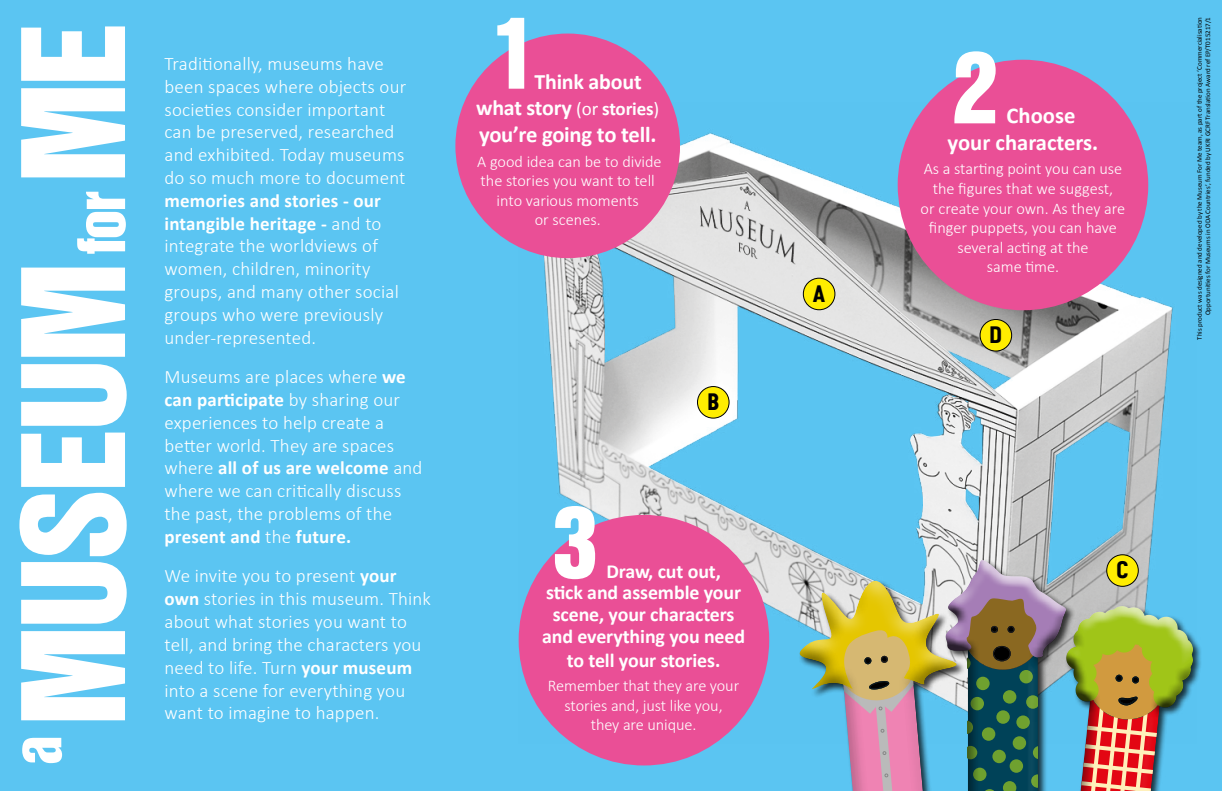
<style>
.page{position:relative;width:1222px;height:791px;background:#5bc5f2}
.page>*{position:absolute;margin:0;border:0;box-sizing:border-box;transform-origin:0 0}
.t1{font:130px "Helvetica Inserat LT";letter-spacing:-.03em;color:#fff}
.t2{font:90.1px "Helvetica Inserat LT";color:#fff}
.t3{font:60px "Helvetica Inserat LT";color:#fff}
.t4{font:700 24px "Van Condensed";color:#000}
.t5{font:700 22.6px/27.2px "Calibri";letter-spacing:-.01em;color:#fff}
.t6{font:700 22px/26.4px "Calibri";letter-spacing:-.01em;color:#fff}
.t7{font:700 19.9px "Calibri";letter-spacing:-.005em;color:#fff}
.t8{font:300 19px/22.8px "Calibri";letter-spacing:.01em;color:#fff}
.t9{font:300 16.3px/19.5px "Calibri";color:#fff;text-align:center}
.t10{font:7px/8.4px "Calibri";color:#000;text-align:right}
.s1{font-size:130px}
.s2{font-weight:700}
.s3{font-weight:400;font-size:19px}
.s4{font-size:19px}
</style>
<div class="page">
<img style="left:519px;top:102px;width:654px;height:642px">
<div style="left:803px;top:278px;width:32px;height:32px;background:#ffed00;border-radius:50%"></div>
<div style="left:803px;top:278px;width:32px;height:32px;border:1px solid #000;border-radius:50%"></div>
<div style="left:697px;top:386px;width:32px;height:32px;background:#ffed00;border-radius:50%"></div>
<div style="left:697px;top:386px;width:32px;height:33px;border:1px solid #000;border-radius:50%"></div>
<div style="left:980px;top:319px;width:31px;height:32px;background:#ffed00;border-radius:50%"></div>
<div style="left:979px;top:319px;width:33px;height:32px;border:1px solid #000;border-radius:50%"></div>
<div style="left:935px;top:548px;width:142px;height:243px;background:#fff;opacity:.75"></div>
<svg style="left:777px;top:575px;width:16px;height:169px"></svg>
<svg style="left:793px;top:553px;width:408px;height:238px"></svg>
<div style="left:455px;top:34px;width:225px;height:224px;background:#ea4f96;border-radius:50%"></div>
<div style="left:897px;top:60px;width:251px;height:250px;background:#ea4f96;border-radius:50%"></div>
<div style="left:519px;top:515px;width:250px;height:250px;background:#ea4f96;border-radius:50%"></div>
<h3 class="t3" style="left:66px;top:254px;width:235px;rotate:-90deg">for <span class="s1">ME</span></h3>
<h1 class="t1" style="left:-4px;top:726px;width:466px;rotate:-90deg">MUSEUM</h1>
<h3 class="t3" style="left:2px;top:765px;width:31px;rotate:-90deg">a</h3>
<p class="t8" style="left:165px;top:51px;width:243px">Traditionally, museums have been spaces where objects our societies consider important can be preserved, researched and exhibited. Today museums do so much more to document</p>
<p class="t8" style="left:165px;top:188px;width:236px"><span class="s2">memories and stories - our intangible heritage -</span> and to integrate the worldviews of women, children, minority groups, and many other social groups who were previously under-represented.</p>
<p class="t8" style="left:165px;top:365px;width:259px">Museums are places where <span class="s2">we can participate</span> by sharing our experiences to help create a better world. They are spaces where <span class="s2">all of us are welcome</span> and where we can critically discuss the past, the problems of the <span class="s2">present and</span> the <span class="s2">future.</span></p>
<p class="t8" style="left:165px;top:564px;width:268px">We invite you to present <span class="s2">your own</span> stories in this museum. Think about what stories you want to tell, and bring the characters you need to life. Turn <span class="s2">your museum </span>into a scene for everything you want to imagine to happen.</p>
<h2 class="t2" style="left:493px;top:-1px;width:47px">1</h2>
<p class="t6" style="left:476px;top:68px;width:185px;text-indent:58px">Think about what story <span class="s3">(or</span> <span class="s4">stories</span><span class="s3">)</span></p>
<p class="t5" style="left:479px;top:121px;width:179px">you’re going to tell.</p>
<p class="t9" style="left:477px;top:151px;width:186px">A good idea can be to divide the stories you want to tell into various moments<br>or scenes.</p>
<p class="t4" style="left:706px;top:388px;width:15px">B</p>
<h2 class="t2" style="left:553px;top:489px;width:47px">3</h2>
<p class="t7" style="left:606px;top:558px;width:116px">Draw, cut out,</p>
<p class="t7" style="left:546px;top:580px;width:197px">stick and assemble your</p>
<p class="t7" style="left:553px;top:602px;width:183px">scene, your characters</p>
<p class="t7" style="left:542px;top:623px;width:205px">and everything you need</p>
<p class="t7" style="left:567px;top:647px;width:155px">to tell your stories.</p>
<p class="t9" style="left:548px;top:675px;width:193px">Remember that they are your stories and, just like you,</p>
<p class="t9" style="left:591px;top:714px;width:107px">they are unique.</p>
<p class="t4" style="left:812px;top:279px;width:15px">A</p>
<h2 class="t2" style="left:952px;top:34px;width:47px">2</h2>
<p class="t5" style="left:947px;top:102px;width:152px;text-indent:59px">Choose your characters.</p>
<p class="t9" style="left:920px;top:158px;width:206px">As a starting point you can use the figures that we suggest,<br>or create your own. As they are finger puppets, you can have several acting at the<br>same time.</p>
<p class="t4" style="left:988px;top:321px;width:16px">D</p>
<p class="t10" style="left:1195px;top:340px;width:324px;rotate:-90deg">This product was designed and developed by the Museum For Me team, as part of the project ‘Commercialisation<br>Opportunities for Museums in ODA Countries’, funded by UKRI GCRF Translation Award ref EP/T015217/1</p>
<p class="t4" style="left:1115px;top:556px;width:15px">C</p>
</div>
